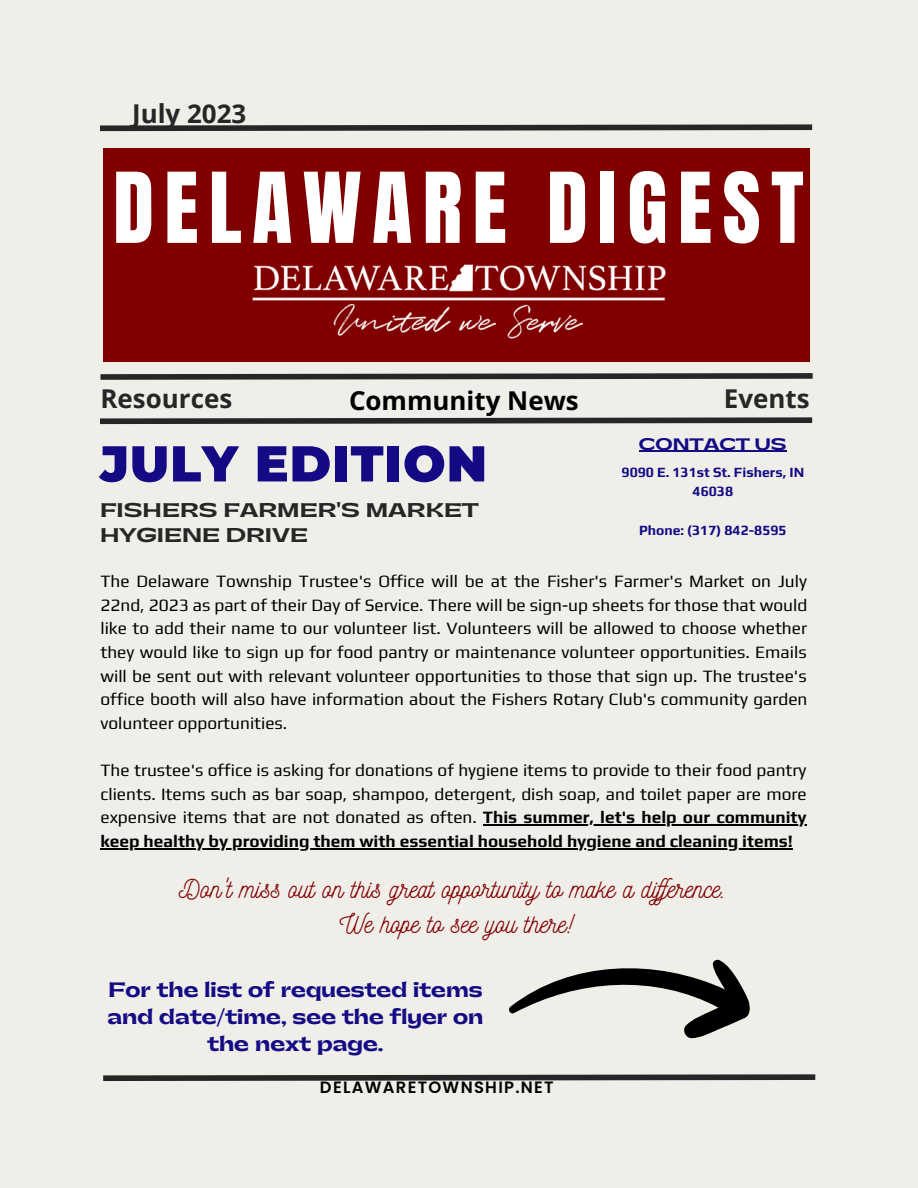
<style>
.page{position:relative;width:918px;height:1188px;background:#efeee9}
.page>*{position:absolute;margin:0;border:0;box-sizing:border-box;transform-origin:0 0}
.t1{font:82.95px "Anton";letter-spacing:.125em;color:#fff}
.t2{font:900 50.25px "Montserrat";letter-spacing:.02em;color:#130a84}
.t3{font:26.1px "Nickainley";color:#800000}
.t4{font:700 25.95px "Open Sans";color:#272525}
.t5{font:700 25.95px "Open Sans";color:#000}
.t6{font:800 19.65px/27px "Gatwick";color:#130a84;text-align:center}
.t7{font:800 18.6px "Gatwick";color:#272525}
.t8{font:17.25px/23.7px "Play";color:#000;text-align:justify}
.t9{font:600 16.35px "Poppins";letter-spacing:.08em;color:#000}
.t10{font:800 15.6px "Gatwick";color:#130a84}
.t11{font:700 13.95px/19.5px "Play";color:#130a84;text-align:center}
.s1{font-weight:700}
</style>
<div class="page">
<div style="left:103px;top:149px;width:707px;height:213px;background:#800000"></div>
<img style="left:252px;top:264px;width:414px;height:75px">
<svg style="left:100px;top:124px;width:713px;height:8px"></svg>
<svg style="left:100px;top:417px;width:713px;height:8px"></svg>
<svg style="left:103px;top:1074px;width:713px;height:7px;background:#4e4c4b"></svg>
<svg style="left:100px;top:373px;width:713px;height:7px;background:#4e4c4b"></svg>
<svg style="left:505px;top:959px;width:262px;height:122px"></svg>
<hr style="left:639px;top:451px;width:148px;height:1px;background:#130a84">
<hr style="left:483px;top:825px;width:324px;height:1px;background:#000">
<hr style="left:101px;top:848px;width:692px;height:1px;background:#000">
<p class="t4" style="left:132px;top:95px;width:116px">July 2023</p>
<p class="t1" style="left:113px;top:148px;width:692px">DELAWARE DIGEST</p>
<p class="t4" style="left:101px;top:380px;width:133px">Resources</p>
<p class="t5" style="left:349px;top:382px;width:231px">Community News</p>
<p class="t4" style="left:724px;top:380px;width:87px">Events</p>
<p class="t2" style="left:100px;top:433px;width:389px">JULY EDITION</p>
<p class="t10" style="left:639px;top:436px;width:149px">CONTACT US</p>
<p class="t11" style="left:622px;top:462px;width:184px">9090 E. 131st St. Fishers, IN<br>46038</p>
<p class="t11" style="left:639px;top:520px;width:149px">Phone: (317) 842-8595</p>
<p class="t8" style="left:101px;top:569px;width:709px">The Delaware Township Trustee's Office will be at the Fisher's Farmer's Market on July 22nd, 2023 as part of their Day of Service. There will be sign-up sheets for those that would like to add their name to our volunteer list. Volunteers will be allowed to choose whether they would like to sign up for food pantry or maintenance volunteer opportunities. Emails will be sent out with relevant volunteer opportunities to those that sign up. The trustee's office booth will also have information about the Fishers Rotary Club's community garden volunteer opportunities.</p>
<p class="t8" style="left:101px;top:758px;width:708px">The trustee's office is asking for donations of hygiene items to provide to their food pantry clients. Items such as bar soap, shampoo, detergent, dish soap, and toilet paper are more expensive items that are not donated as often. <span class="s1">This summer, let's help our community keep healthy by providing them with essential household hygiene and cleaning items!</span></p>
<p class="t7" style="left:100px;top:501px;width:380px">FISHERS FARMER'S MARKET</p>
<p class="t7" style="left:100px;top:526px;width:209px">HYGIENE DRIVE</p>
<p class="t3" style="left:179px;top:871px;width:550px">Don't miss out on this great opportunity to make a diference.</p>
<p class="t3" style="left:340px;top:907px;width:235px">We hope to see you there!</p>
<p class="t6" style="left:107px;top:977px;width:378px">For the list of requested items and date/time, see the flyer on the next page.</p>
<p class="t9" style="left:320px;top:1076px;width:235px">DELAWARETOWNSHIP.NET</p>
</div>
